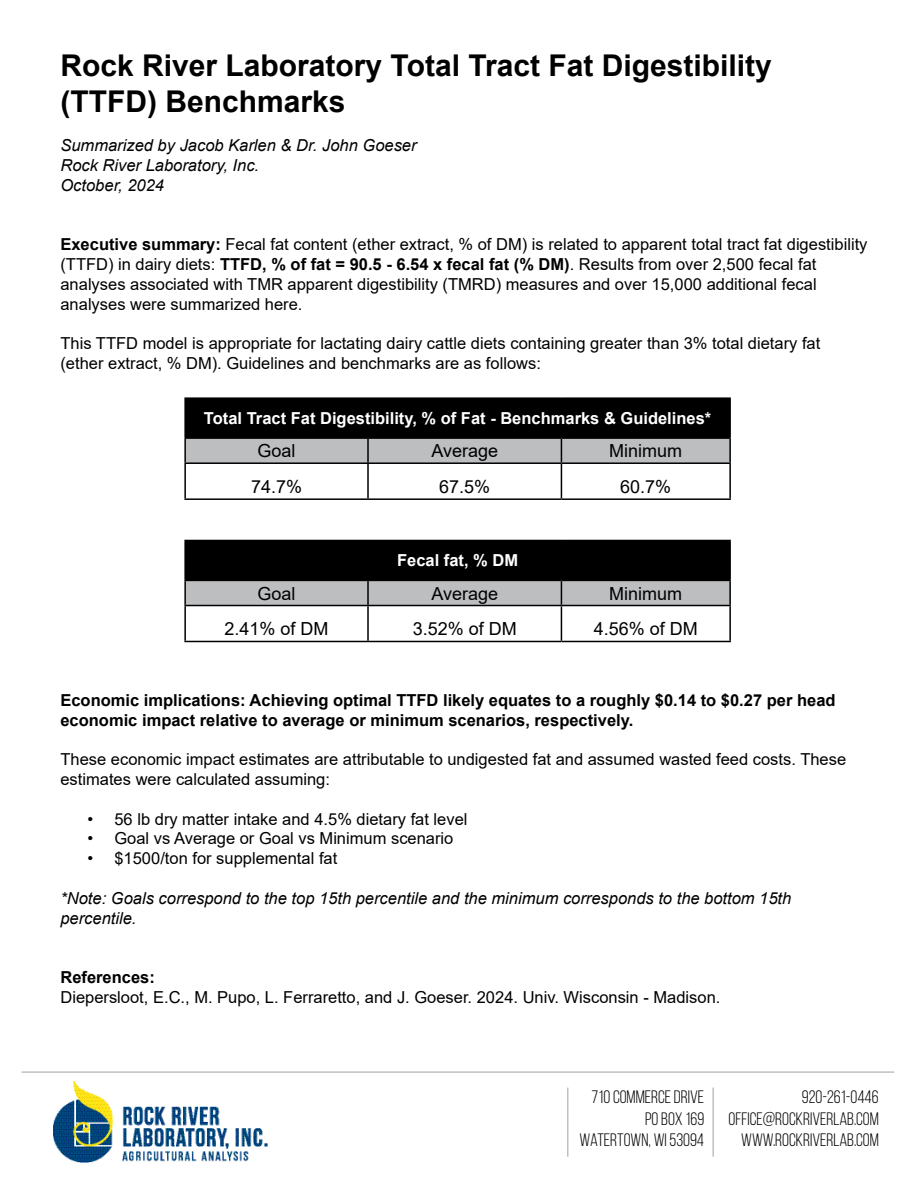
<style>
.page{position:relative;width:918px;height:1188px;background:#fff}
.page>*{position:absolute;margin:0;border:0;box-sizing:border-box;transform-origin:0 0}
.t1{font:700 30px/36px "Arial";color:#000}
.t2{font:18px/21.6px "Bebas Neue";color:#000;text-align:right}
.t3{font:18px "Arial";color:#000}
.t4{font:16.5px/19.8px "Arial";color:#000}
.t5{font:italic 16.5px/19.8px "Arial";color:#000}
.t6{font:700 16.5px/19.8px "Arial";color:#000}
.t7{font:700 16.5px "Arial";color:#fff}
.s1{font-weight:700}
</style>
<div class="page">
<hr style="left:567px;top:1088px;width:1px;height:69px;background:#bec0c2">
<hr style="left:712px;top:1088px;width:2px;height:69px;background:#bec0c2">
<hr style="left:22px;top:1071px;width:872px;height:2px;background:#bec0c2">
<img style="left:53px;top:1081px;width:214px;height:82px">
<div style="left:185px;top:398px;width:545px;height:40px;background:#000"></div>
<hr style="left:184px;top:397px;width:184px;height:2px;background:#000">
<hr style="left:184px;top:399px;width:2px;height:38px;background:#000">
<hr style="left:368px;top:397px;width:193px;height:2px;background:#000">
<hr style="left:561px;top:397px;width:170px;height:2px;background:#000">
<hr style="left:729px;top:399px;width:2px;height:38px;background:#000">
<hr style="left:184px;top:437px;width:184px;height:2px;background:#000">
<hr style="left:184px;top:439px;width:2px;height:23px;background:#000">
<hr style="left:561px;top:437px;width:170px;height:2px;background:#000">
<div style="left:185px;top:438px;width:545px;height:24px;background:#bcbec0"></div>
<hr style="left:729px;top:439px;width:2px;height:23px;background:#000">
<hr style="left:184px;top:462px;width:184px;height:2px;background:#000">
<hr style="left:184px;top:464px;width:2px;height:34px;background:#000">
<hr style="left:368px;top:462px;width:193px;height:2px;background:#000">
<hr style="left:367px;top:464px;width:2px;height:34px;background:#000">
<hr style="left:561px;top:462px;width:170px;height:2px;background:#000">
<hr style="left:561px;top:464px;width:1px;height:34px;background:#000">
<hr style="left:729px;top:464px;width:2px;height:34px;background:#000">
<hr style="left:184px;top:498px;width:184px;height:2px;background:#000">
<hr style="left:368px;top:498px;width:193px;height:2px;background:#000">
<hr style="left:561px;top:498px;width:170px;height:2px;background:#000">
<div style="left:185px;top:540px;width:545px;height:40px;background:#000"></div>
<hr style="left:184px;top:540px;width:184px;height:1px;background:#000">
<hr style="left:184px;top:541px;width:2px;height:39px;background:#000">
<hr style="left:561px;top:540px;width:170px;height:1px;background:#000">
<hr style="left:729px;top:541px;width:2px;height:39px;background:#000">
<hr style="left:184px;top:580px;width:184px;height:1px;background:#000">
<hr style="left:184px;top:581px;width:2px;height:24px;background:#000">
<hr style="left:561px;top:580px;width:170px;height:1px;background:#000">
<svg style="left:185px;top:580px;width:544px;height:25px;background:#b0b2b3"></svg>
<hr style="left:729px;top:581px;width:2px;height:24px;background:#000">
<hr style="left:184px;top:605px;width:184px;height:1px;background:#000">
<hr style="left:184px;top:606px;width:2px;height:35px;background:#000">
<hr style="left:368px;top:605px;width:193px;height:1px;background:#000">
<hr style="left:367px;top:606px;width:2px;height:35px;background:#000">
<hr style="left:561px;top:605px;width:170px;height:1px;background:#000">
<hr style="left:561px;top:606px;width:1px;height:35px;background:#000">
<hr style="left:729px;top:606px;width:2px;height:35px;background:#000">
<hr style="left:184px;top:641px;width:184px;height:1px;background:#000">
<hr style="left:368px;top:641px;width:193px;height:1px;background:#000">
<hr style="left:561px;top:641px;width:170px;height:1px;background:#000">
<h1 class="t1" style="left:60px;top:48px;width:713px">Rock River Laboratory Total Tract Fat Digestibility (TTFD) Benchmarks</h1>
<p class="t5" style="left:60px;top:136px;width:358px">Summarized by Jacob Karlen &amp; Dr. John Goeser<br>Rock River Laboratory, Inc.<br>October, 2024</p>
<p class="t4" style="left:60px;top:235px;width:809px"><span class="s1">Executive summary:</span> Fecal fat content (ether extract, % of DM) is related to apparent total tract fat digestibility (TTFD) in dairy diets: <span class="s1">TTFD, % of fat = 90.5 - 6.54 x fecal fat (% DM)</span>. Results from over 2,500 fecal fat analyses associated with TMR apparent digestibility (TMRD) measures and over 15,000 additional fecal analyses were summarized here.</p>
<p class="t4" style="left:60px;top:334px;width:761px">This TTFD model is appropriate for lactating dairy cattle diets containing greater than 3% total dietary fat (ether extract, % DM). Guidelines and benchmarks are as follows:</p>
<p class="t7" style="left:204px;top:407px;width:509px">Total Tract Fat Digestibility, % of Fat - Benchmarks &amp; Guidelines*</p>
<p class="t3" style="left:258px;top:439px;width:40px">Goal</p>
<p class="t3" style="left:431px;top:439px;width:68px">Average</p>
<p class="t3" style="left:609px;top:439px;width:74px">Minimum</p>
<p class="t3" style="left:251px;top:474px;width:53px">74.7%</p>
<p class="t3" style="left:439px;top:474px;width:53px">67.5%</p>
<p class="t3" style="left:620px;top:474px;width:53px">60.7%</p>
<p class="t7" style="left:397px;top:549px;width:123px">Fecal fat, % DM</p>
<p class="t3" style="left:258px;top:581px;width:40px">Goal</p>
<p class="t3" style="left:431px;top:581px;width:68px">Average</p>
<p class="t3" style="left:609px;top:581px;width:74px">Minimum</p>
<p class="t3" style="left:225px;top:617px;width:106px">2.41% of DM</p>
<p class="t3" style="left:413px;top:617px;width:106px">3.52% of DM</p>
<p class="t3" style="left:594px;top:617px;width:106px">4.56% of DM</p>
<p class="t6" style="left:60px;top:690px;width:777px">Economic implications: Achieving optimal TTFD likely equates to a roughly $0.14 to $0.27 per head economic impact relative to average or minimum scenarios, respectively.</p>
<p class="t4" style="left:60px;top:749px;width:787px">These economic impact estimates are attributable to undigested fat and assumed wasted feed costs. These estimates were calculated assuming:</p>
<p class="t4" style="left:87px;top:809px;width:382px">• 56 lb dry matter intake and 4.5% dietary fat level</p>
<p class="t4" style="left:87px;top:829px;width:367px">• Goal vs Average or Goal vs Minimum scenario</p>
<p class="t4" style="left:87px;top:848px;width:251px">• $1500/ton for supplemental fat</p>
<p class="t5" style="left:60px;top:888px;width:732px">*Note: Goals correspond to the top 15th percentile and the minimum corresponds to the bottom 15th percentile.</p>
<p class="t6" style="left:60px;top:968px;width:96px">References:</p>
<p class="t4" style="left:60px;top:987px;width:661px">Diepersloot, E.C., M. Pupo, L. Ferraretto, and J. Goeser. 2024. Univ. Wisconsin - Madison.</p>
<p class="t2" style="left:580px;top:1086px;width:126px">710 COMMERCE DRIVE<br>PO BOX 169<br>WATERTOWN, WI 53094</p>
<p class="t2" style="left:729px;top:1086px;width:152px">920-261-0446<br>OFFICE@ROCKRIVERLAB.COM<br>WWW.ROCKRIVERLAB.COM</p>
</div>
